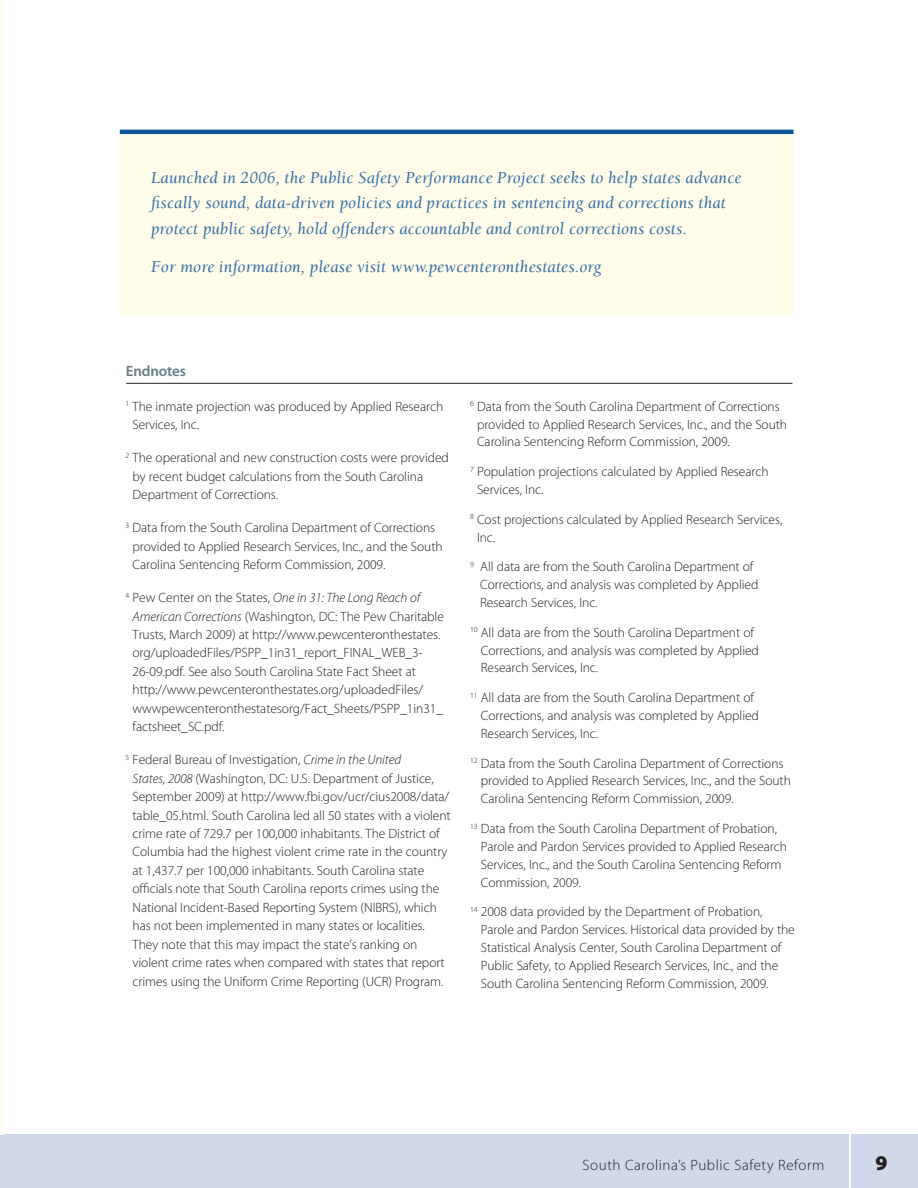
<style>
.page{position:relative;width:918px;height:1188px;background:#fff}
.page>*{position:absolute;margin:0;border:0;box-sizing:border-box;transform-origin:0 0}
.t1{font:900 21px "Myriad Pro";color:#231f20}
.BODY_TXT{font:italic 17.1px/25.5px "Berkeley Std";letter-spacing:.01em;color:#356da5}
.t2{font:300 15px "Myriad Pro";letter-spacing:.04em;color:#231f20}
.t3{font:600 15px "Myriad Pro";letter-spacing:-.01em;color:#657e85}
.ENDNOTES_text{font:300 13.5px/18.5px "Myriad Pro";letter-spacing:-.005em;color:#231f20}
.s1{font-style:italic}
</style>
<div class="page">
<div style="left:0;top:1134px;width:918px;height:54px;background:#d0d8e9"></div>
<hr style="left:849px;top:1131px;width:1px;height:57px;background:#fff">
<div style="left:120px;top:132px;width:673px;height:183px;background:#fffde9"></div>
<hr style="left:126px;top:383px;width:666px;height:1px;background:#231f20">
<hr style="left:0;top:0;width:2px;height:1134px;background:#fffef2">
<hr style="left:120px;top:130px;width:673px;height:4px;background:#0c5896">
<p class="BODY_TXT" style="left:151px;top:165px;width:592px">Launched in 2006, the Public Safety Performance Project seeks to help states advance fiscally sound, data-driven policies and practices in sentencing and corrections that protect public safety, hold offenders accountable and control corrections costs.</p>
<p class="BODY_TXT" style="left:151px;top:254px;width:452px">For more information, please visit www.pewcenteronthestates.org</p>
<h3 class="t3" style="left:126px;top:361px;width:62px">Endnotes</h3>
<p class="ENDNOTES_text" style="left:133px;top:397px;width:312px;text-indent:-7px"><sup>1</sup> The inmate projection was produced by Applied Research<br>Services, Inc.</p>
<p class="ENDNOTES_text" style="left:133px;top:449px;width:318px;text-indent:-7px"><sup>2</sup> The operational and new construction costs were provided by recent budget calculations from the South Carolina<br>Department of Corrections.</p>
<p class="ENDNOTES_text" style="left:133px;top:519px;width:312px;text-indent:-7px"><sup>3</sup> Data from the South Carolina Department of Corrections provided to Applied Research Services, Inc., and the South<br>Carolina Sentencing Reform Commission, 2009.</p>
<p class="ENDNOTES_text" style="left:133px;top:589px;width:313px;text-indent:-7px"><sup>4</sup> Pew Center on the States, <span class="s1">One in 31: The Long Reach of American Corrections</span> (Washington, DC: The Pew Charitable Trusts, March 2009) at http://www.pewcenteronthestates. org/uploadedFiles/PSPP_1in31_report_FINAL_WEB_3- 26-09.pdf. See also South Carolina State Fact Sheet at http://www.pewcenteronthestates.org/uploadedFiles/ wwwpewcenteronthestatesorg/Fact_Sheets/PSPP_1in31_ factsheet_SC.pdf.</p>
<p class="ENDNOTES_text" style="left:133px;top:751px;width:320px;text-indent:-7px"><sup>5</sup> Federal Bureau of Investigation, <span class="s1">Crime in the United<br>States, 2008</span> (Washington, DC: U .S. Department of Justice, September 2009) at http://www.fbi.gov/ucr/cius2008/data/ table_05.html. South Carolina led all 50 states with a violent crime rate of 729.7 per 100,000 inhabitants. The District of Columbia had the highest violent crime rate in the country at 1,437.7 per 100,000 inhabitants. South Carolina state officials note that South Carolina reports crimes using the National Incident-Based Reporting System (N IBRS), which has not been implemented in many states or localities.<br>They note that this may impact the state’s ranking on violent crime rates when compared with states that report crimes using the U niform Crime Reporting (UCR) Program.</p>
<p class="ENDNOTES_text" style="left:477px;top:398px;width:312px;line-height:17.9px;text-indent:-7px"><sup>6</sup> Data from the South Carolina Department of Corrections provided to Applied Research Services, Inc., and the South<br>Carolina Sentencing Reform Commission, 2009.</p>
<p class="ENDNOTES_text" style="left:477px;top:463px;width:293px;line-height:17.9px;text-indent:-7px"><sup>7</sup> Population projections calculated by Applied Research<br>Services, Inc.</p>
<p class="ENDNOTES_text" style="left:477px;top:511px;width:307px;line-height:17.9px;text-indent:-7px"><sup>8</sup> Cost projections calculated by Applied Research Services,<br>Inc.</p>
<p class="ENDNOTES_text" style="left:480px;top:558px;width:280px;line-height:17.9px;text-indent:-10px"><sup>9</sup> All data are from the South Carolina Department of<br>Corrections, and analysis was completed by Applied<br>Research Services, Inc.</p>
<p class="ENDNOTES_text" style="left:481px;top:624px;width:280px;line-height:17.9px;text-indent:-11px"><sup>10</sup> All data are from the South Carolina Department of<br>Corrections, and analysis was completed by Applied<br>Research Services, Inc.</p>
<p class="ENDNOTES_text" style="left:481px;top:689px;width:280px;line-height:17.9px;text-indent:-11px"><sup>11</sup> All data are from the South Carolina Department of<br>Corrections, and analysis was completed by Applied<br>Research Services, Inc.</p>
<p class="ENDNOTES_text" style="left:481px;top:754px;width:312px;line-height:17.9px;text-indent:-11px"><sup>12</sup> Data from the South Carolina Department of Corrections provided to Applied Research Services, Inc., and the South<br>Carolina Sentencing Reform Commission, 2009.</p>
<p class="ENDNOTES_text" style="left:481px;top:820px;width:308px;line-height:17.9px;text-indent:-11px"><sup>13</sup> Data from the South Carolina Department of Probation, Parole and Pardon Services provided to Applied Research Services, Inc., and the South Carolina Sentencing Reform Commission, 2009.</p>
<p class="ENDNOTES_text" style="left:481px;top:903px;width:316px;line-height:17.9px;text-indent:-11px"><sup>14</sup> 2008 data provided by the Department of Probation, Parole and Pardon Services. Historical data provided by the Statistical Analysis Center, South Carolina Department of Public Safety, to Applied Research Services, Inc., and the South Carolina Sentencing Reform Commission, 2009.</p>
<p class="t2" style="left:583px;top:1157px;width:243px">South Carolina’s Public Safety Reform</p>
<h1 class="t1" style="left:876px;top:1151px;width:14px">9</h1>
</div>
